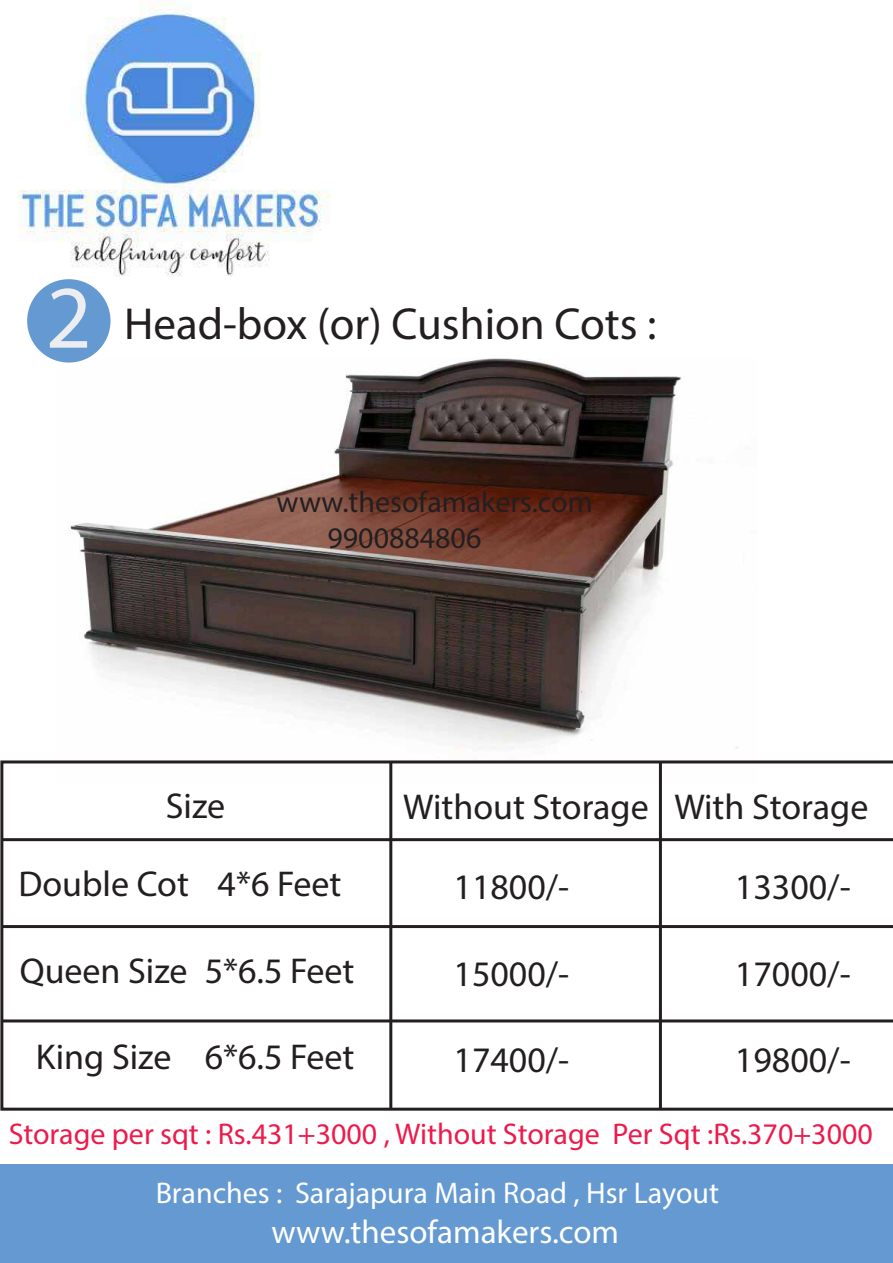
<style>
.page{position:relative;width:893px;height:1263px;background:#fff}
.page>*{position:absolute;margin:0;border:0;box-sizing:border-box;transform-origin:0 0}
.t1{font:45px "Myriad Pro";color:#231f20}
.t2{font:36px "Myriad Pro";color:#231f20}
.t3{font:33px "Myriad Pro";color:#fff}
.t4{font:30px "Myriad Pro";color:#ed1a4c}
.t5{font:30px "Myriad Pro";color:#fff}
.t6{font:30px/36px "Myriad Pro";color:#231f20}
.s1{font-size:89.85px;color:#ebedf1}
</style>
<div class="page">
<img style="left:62px;top:359px;width:676px;height:390px">
<img style="left:17px;top:0;width:313px;height:284px">
<div style="left:1px;top:1164px;width:892px;height:99px;background:#6599d1"></div>
<div style="left:27px;top:279px;width:84px;height:84px;background:#6599d1;border-radius:50%"></div>
<svg style="left:0;top:760px;width:893px;height:351px"></svg>
<hr style="left:2px;top:838px;width:891px;height:3px;background:#231f20">
<hr style="left:389px;top:762px;width:3px;height:347px;background:#231f20">
<hr style="left:659px;top:762px;width:3px;height:347px;background:#231f20">
<hr style="left:2px;top:925px;width:891px;height:3px;background:#231f20">
<hr style="left:2px;top:1019px;width:891px;height:3px;background:#231f20">
<p class="t1" style="left:46px;top:296px;width:612px"><span class="s1">2</span> Head-box (or) Cushion Cots :</p>
<p class="t6" style="left:327px;top:484px;width:267px;text-indent:-51px">www.thesofamakers.com<br>9900884806</p>
<p class="t2" style="left:166px;top:783px;width:61px">Size</p>
<p class="t2" style="left:403px;top:785px;width:467px">Without Storage With Storage</p>
<p class="t2" style="left:18px;top:862px;width:172px">Double Cot</p>
<p class="t2" style="left:218px;top:862px;width:125px">4*6 Feet</p>
<p class="t2" style="left:454px;top:865px;width:117px">11800/-</p>
<p class="t2" style="left:735px;top:865px;width:117px">13300/-</p>
<p class="t2" style="left:20px;top:948px;width:169px">Queen Size</p>
<p class="t2" style="left:205px;top:948px;width:151px">5*6.5 Feet</p>
<p class="t2" style="left:454px;top:951px;width:117px">15000/-</p>
<p class="t2" style="left:735px;top:951px;width:117px">17000/-</p>
<p class="t2" style="left:36px;top:1035px;width:137px">King Size</p>
<p class="t2" style="left:205px;top:1035px;width:151px">6*6.5 Feet</p>
<p class="t2" style="left:454px;top:1038px;width:117px">17400/-</p>
<p class="t2" style="left:735px;top:1038px;width:117px">19800/-</p>
<p class="t4" style="left:9px;top:1115px;width:866px">Storage per sqt : Rs.431+3000 , Without Storage Per Sqt :Rs.370+3000</p>
<p class="t5" style="left:156px;top:1174px;width:565px">Branches : Sarajapura Main Road , Hsr Layout</p>
<p class="t3" style="left:271px;top:1211px;width:349px">www.thesofamakers.com</p>
</div>
